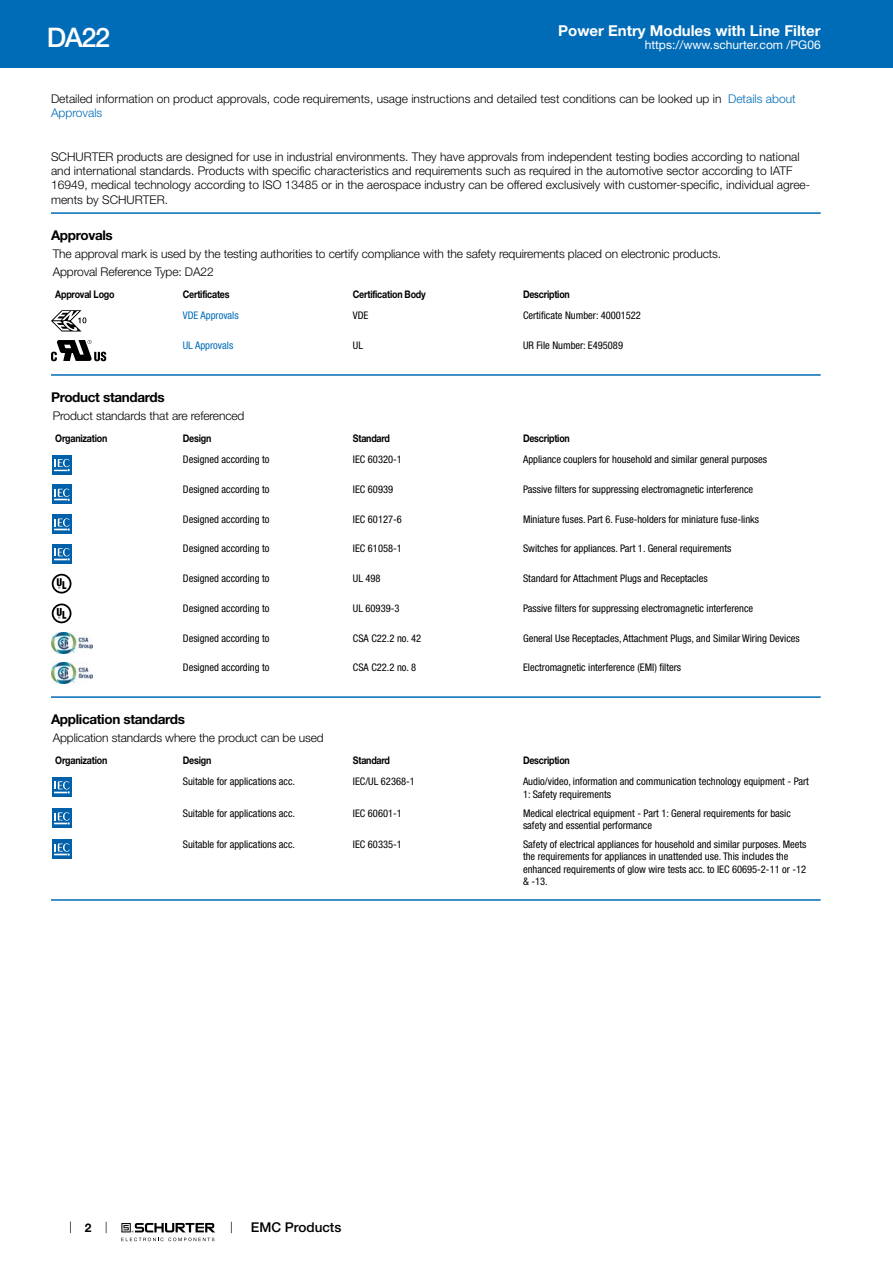
<style>
.page{position:relative;width:893px;height:1263px;background:#fff}
.page>*{position:absolute;margin:0;border:0;box-sizing:border-box;transform-origin:0 0}
.t1{font:500 27px "Helvetica Neue LT";color:#fff}
.t2{font:700 15px "Helvetica Neue LT";color:#fff}
.t3{font:700 13.5px "Helvetica Neue LT";letter-spacing:-.025em;color:#000}
.t4{font:500 13.5px "Helvetica Neue LT";color:#000}
.t5{font:300 12px/14.4px "Helvetica Neue LT";color:#000}
.t6{font:12px "Helvetica Neue LT";color:#fff}
.t7{font:700 12px "Helvetica Neue LT";color:#000}
.t8{font:condensed 10.5px/12.6px "Helvetica Neue LT";color:#000}
.t9{font:700 10.5px "Helvetica Neue LT";letter-spacing:-.025em;color:#000;scale:.85 1}
.t10{font:condensed 10.5px "Helvetica Neue LT";color:#006bb6}
.s1{color:#006bb6}
</style>
<div class="page">
<svg style="left:70px;top:1221px;width:1px;height:12px"></svg>
<svg style="left:121px;top:1223px;width:94px;height:18px"></svg>
<div style="left:0;top:0;width:893px;height:68px;background:#006bb6"></div>
<hr style="left:51px;top:212px;width:770px;height:2px;background:#006bb6">
<svg style="left:51px;top:310px;width:35px;height:21px"></svg>
<svg style="left:51px;top:340px;width:55px;height:21px"></svg>
<hr style="left:51px;top:374px;width:770px;height:2px;background:#006bb6">
<svg style="left:52px;top:455px;width:20px;height:20px"></svg>
<div style="left:52px;top:455px;width:19px;height:19px;background:#0060a9"></div>
<svg style="left:54px;top:459px;width:16px;height:13px"></svg>
<svg style="left:52px;top:484px;width:20px;height:20px"></svg>
<div style="left:52px;top:485px;width:19px;height:19px;background:#0060a9"></div>
<svg style="left:54px;top:489px;width:16px;height:12px"></svg>
<svg style="left:71px;top:514px;width:1px;height:20px"></svg>
<div style="left:52px;top:514px;width:19px;height:20px;background:#0060a9"></div>
<svg style="left:54px;top:518px;width:16px;height:13px"></svg>
<svg style="left:52px;top:544px;width:20px;height:20px"></svg>
<div style="left:52px;top:544px;width:19px;height:19px;background:#0060a9"></div>
<svg style="left:54px;top:548px;width:16px;height:13px"></svg>
<svg style="left:51px;top:573px;width:21px;height:21px"></svg>
<svg style="left:52px;top:574px;width:19px;height:19px"></svg>
<svg style="left:51px;top:610px;width:21px;height:14px"></svg>
<svg style="left:52px;top:603px;width:19px;height:20px"></svg>
<img style="left:51px;top:632px;width:42px;height:22px">
<img style="left:51px;top:662px;width:42px;height:21px">
<hr style="left:51px;top:696px;width:770px;height:2px;background:#006bb6">
<svg style="left:52px;top:777px;width:20px;height:20px"></svg>
<div style="left:52px;top:777px;width:19px;height:19px;background:#0060a9"></div>
<svg style="left:54px;top:781px;width:16px;height:13px"></svg>
<svg style="left:71px;top:808px;width:1px;height:20px"></svg>
<div style="left:52px;top:808px;width:19px;height:20px;background:#0060a9"></div>
<svg style="left:54px;top:812px;width:16px;height:13px"></svg>
<svg style="left:71px;top:839px;width:1px;height:20px"></svg>
<div style="left:52px;top:839px;width:19px;height:20px;background:#0060a9"></div>
<svg style="left:54px;top:843px;width:16px;height:13px"></svg>
<hr style="left:51px;top:899px;width:770px;height:2px;background:#006bb6">
<h1 class="t1" style="left:47px;top:21px;width:65px">DA22</h1>
<h2 class="t2" style="left:558px;top:21px;width:264px">Power Entry Modules with Line Filter</h2>
<p class="t6" style="left:645px;top:38px;width:178px">https://www.schurter.com /PG06</p>
<p class="t5" style="left:51px;top:91px;width:746px">Detailed information on product approvals, code requirements, usage instructions and detailed test conditions can be looked up in <span class="s1">Details about<br>Approvals</span></p>
<p class="t5" style="left:51px;top:149px;width:761px">SCHURTER products are designed for use in industrial environments. They have approvals from independent testing bodies according to national and international standards. Products with specific characteristics and requirements such as required in the automotive sector according to IATF 16949, medical technology according to ISO 13485 or in the aerospace industry can be offered exclusively with customer-specific, individual agree&shy;ments by SCHURTER.</p>
<p class="t3" style="left:51px;top:227px;width:63px">Approvals</p>
<p class="t5" style="left:53px;top:244px;width:670px;line-height:18px">The approval mark is used by the testing authorities to certify compliance with the safety requirements placed on electronic products.<br>Approval Reference Type: DA22</p>
<p class="t9" style="left:55px;top:288px;width:71px">Approval Logo</p>
<p class="t9" style="left:183px;top:288px;width:57px">Certificates</p>
<p class="t9" style="left:353px;top:288px;width:87px">Certification Body</p>
<p class="t9" style="left:523px;top:288px;width:57px">Description</p>
<p class="t10" style="left:183px;top:310px;width:57px">VDE Approvals</p>
<p class="t8" style="left:353px;top:309px;width:17px">VDE</p>
<p class="t8" style="left:523px;top:309px;width:119px">Certificate Number: 40001522</p>
<p class="t10" style="left:183px;top:339px;width:52px">UL Approvals</p>
<p class="t8" style="left:353px;top:339px;width:12px">UL</p>
<p class="t8" style="left:523px;top:339px;width:102px">UR File Number: E495089</p>
<p class="t3" style="left:51px;top:389px;width:115px">Product standards</p>
<p class="t5" style="left:53px;top:408px;width:193px">Product standards that are referenced</p>
<p class="t9" style="left:55px;top:431px;width:63px">Organization</p>
<p class="t9" style="left:183px;top:431px;width:35px">Design</p>
<p class="t9" style="left:353px;top:431px;width:45px">Standard</p>
<p class="t9" style="left:523px;top:431px;width:57px">Description</p>
<p class="t8" style="left:183px;top:453px;width:88px">Designed according to</p>
<p class="t8" style="left:353px;top:453px;width:50px">IEC 60320-1</p>
<p class="t8" style="left:523px;top:453px;width:245px">Appliance couplers for household and similar general purposes</p>
<p class="t8" style="left:183px;top:483px;width:88px">Designed according to</p>
<p class="t8" style="left:353px;top:483px;width:42px">IEC 60939</p>
<p class="t8" style="left:523px;top:483px;width:232px">Passive filters for suppressing electromagnetic interference</p>
<p class="t8" style="left:183px;top:512px;width:88px">Designed according to</p>
<p class="t8" style="left:353px;top:512px;width:50px">IEC 60127-6</p>
<p class="t8" style="left:523px;top:512px;width:238px">Miniature fuses. Part 6. Fuse-holders for miniature fuse-links</p>
<p class="t8" style="left:183px;top:542px;width:88px">Designed according to</p>
<p class="t8" style="left:353px;top:542px;width:50px">IEC 61058-1</p>
<p class="t8" style="left:523px;top:542px;width:210px">Switches for appliances. Part 1. General requirements</p>
<p class="t8" style="left:183px;top:572px;width:88px">Designed according to</p>
<p class="t8" style="left:353px;top:572px;width:29px">UL 498</p>
<p class="t8" style="left:523px;top:572px;width:186px">Standard for Attachment Plugs and Receptacles</p>
<p class="t8" style="left:183px;top:602px;width:88px">Designed according to</p>
<p class="t8" style="left:353px;top:602px;width:48px">UL 60939-3</p>
<p class="t8" style="left:523px;top:602px;width:232px">Passive filters for suppressing electromagnetic interference</p>
<p class="t8" style="left:183px;top:632px;width:88px">Designed according to</p>
<p class="t8" style="left:353px;top:632px;width:70px">CSA C22.2 no. 42</p>
<p class="t8" style="left:523px;top:632px;width:278px">General Use Receptacles, Attachment Plugs, and Similar Wiring Devices</p>
<p class="t8" style="left:183px;top:661px;width:88px">Designed according to</p>
<p class="t8" style="left:353px;top:661px;width:65px">CSA C22.2 no. 8</p>
<p class="t8" style="left:523px;top:661px;width:160px">Electromagnetic interference (EMI) filters</p>
<p class="t3" style="left:51px;top:711px;width:135px">Application standards</p>
<p class="t5" style="left:53px;top:730px;width:272px">Application standards where the product can be used</p>
<p class="t9" style="left:55px;top:754px;width:63px">Organization</p>
<p class="t9" style="left:183px;top:754px;width:35px">Design</p>
<p class="t9" style="left:353px;top:754px;width:45px">Standard</p>
<p class="t9" style="left:523px;top:754px;width:57px">Description</p>
<p class="t8" style="left:183px;top:775px;width:114px">Suitable for applications acc.</p>
<p class="t8" style="left:353px;top:775px;width:63px">IEC/UL 62368-1</p>
<p class="t8" style="left:523px;top:775px;width:287px">Audio/video, information and communication technology equipment - Part<br>1: Safety requirements</p>
<p class="t8" style="left:183px;top:806px;width:114px">Suitable for applications acc.</p>
<p class="t8" style="left:353px;top:806px;width:50px">IEC 60601-1</p>
<p class="t8" style="left:523px;top:806px;width:269px">Medical electrical equipment - Part 1: General requirements for basic safety and essential performance</p>
<p class="t8" style="left:183px;top:837px;width:114px">Suitable for applications acc.</p>
<p class="t8" style="left:353px;top:837px;width:50px">IEC 60335-1</p>
<p class="t8" style="left:523px;top:837px;width:285px">Safety of electrical appliances for household and similar purposes. Meets the requirements for appliances in unattended use. This includes the enhanced requirements of glow wire tests acc. to IEC 60695-2-11 or -12 &amp; -13.</p>
<p class="t7" style="left:85px;top:1220px;width:8px">2</p>
<p class="t4" style="left:251px;top:1219px;width:92px">EMC Products</p>
</div>
